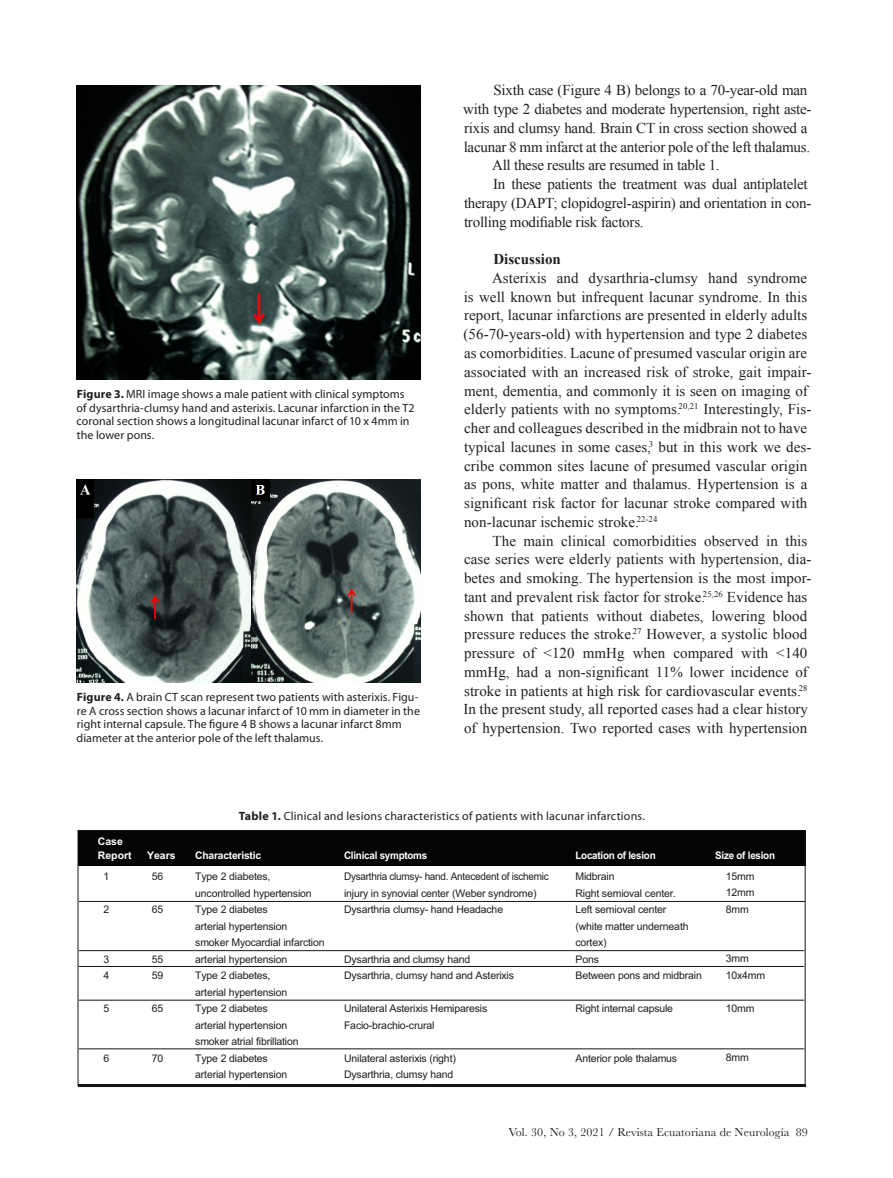
<style>
.page{position:relative;width:893px;height:1178px;background:#fff}
.page>*{position:absolute;margin:0;border:0;box-sizing:border-box;transform-origin:0 0}
.t1{font:15px/18.8px "Times New Roman";letter-spacing:.005em;color:#231f20}
.t2{font:15px/18.8px "Times New Roman";letter-spacing:-.015em;color:#231f20}
.t3{font:700 15px "Times New Roman";color:#231f20}
.pie_de_foto{font:12px/13.5px "Myriad Pro";letter-spacing:.005em;color:#231f20}
.t4{font:12px "Baskerville";letter-spacing:.01em;color:#231f20}
.t5{font:10.5px/16.5px "Arial";letter-spacing:-.015em;color:#211d1e}
.t6{font:10.5px/16.5px "Arial";letter-spacing:-.015em;color:#211d1e;scale:.95 1}
.t7{font:700 10.5px "Arial";letter-spacing:-.025em;color:#fff;scale:.94 1}
.t8{font:700 10.5px "Arial";letter-spacing:-.025em;color:#fff}
.t9{font:700 10.5px/13.5px "Arial";color:#fff}
.s1{font-weight:700}
</style>
<div class="page">
<img style="left:76px;top:85px;width:345px;height:295px">
<img style="left:76px;top:479px;width:345px;height:203px">
<div style="left:78px;top:830px;width:727px;height:36px;background:#040503"></div>
<hr style="left:78px;top:1084px;width:727px;height:2px;background:#181415">
<hr style="left:79px;top:901px;width:726px;height:1px;background:#181415">
<hr style="left:79px;top:950px;width:725px;height:1px;background:#181415">
<hr style="left:79px;top:1000px;width:725px;height:1px;background:#181415">
<hr style="left:79px;top:1048px;width:725px;height:1px;background:#181415">
<hr style="left:79px;top:966px;width:725px;height:1px;background:#181415">
<p class="pie_de_foto" style="left:77px;top:387px;width:340px"><span class="s1">Figure 3.</span> MRI image shows a male patient with clinical symptoms of dysarthria-clumsy hand and asterixis. Lacunar infarction in the T2 coronal section shows a longitudinal lacunar infarct of 10 x 4mm in the lower pons.</p>
<p class="pie_de_foto" style="left:77px;top:691px;width:345px"><span class="s1">Figure 4.</span> A brain CT scan represent two patients with asterixis. Figu&shy;re A cross section shows a lacunar infarct of 10 mm in diameter in the right internal capsule. The figure 4 B shows a lacunar infarct 8mm diameter at the anterior pole of the left thalamus.</p>
<p class="t2" style="left:463px;top:81px;width:350px;text-indent:30px">Sixth case (Figure 4 B) belongs to a 70-year-old man with type 2 diabetes and moderate hypertension, right aste&shy;rixis and clumsy hand. Brain CT in cross section showed a lacunar 8 mm infarct at the anterior pole of the left thalamus.</p>
<p class="t2" style="left:492px;top:156px;width:229px">All these results are resumed in table 1.</p>
<p class="t2" style="left:464px;top:175px;width:349px;text-indent:29px">In these patients the treatment was dual antiplatelet therapy (DAPT; clopidogrel-aspirin) and orientation in con&shy;trolling modifiable risk factors.</p>
<p class="t3" style="left:493px;top:249px;width:69px">Discussion</p>
<p class="t1" style="left:463px;top:268px;width:349px;text-indent:29px">Asterixis and dysarthria-clumsy hand syndrome is well known but infrequent lacunar syndrome. In this report, lacunar infarctions are presented in elderly adults (56-70-years-old) with hypertension and type 2 diabetes as comorbidities. Lacune of presumed vascular origin are associated with an increased risk of stroke, gait impair&shy;ment, dementia, and commonly it is seen on imaging of elderly patients with no symptoms.<sup>20,21</sup> Interestingly, Fis&shy;cher and colleagues described in the midbrain not to have typical lacunes in some cases,<sup>3</sup> but in this work we des&shy;cribe common sites lacune of presumed vascular origin as pons, white matter and thalamus. Hypertension is a significant risk factor for lacunar stroke compared with non-lacunar ischemic stroke.<sup>22-24</sup></p>
<p class="t1" style="left:463px;top:531px;width:349px;text-indent:29px">The main clinical comorbidities observed in this case series were elderly patients with hypertension, dia&shy;betes and smoking. The hypertension is the most impor&shy;tant and prevalent risk factor for stroke.<sup>25,26</sup> Evidence has shown that patients without diabetes, lowering blood pressure reduces the stroke.<sup>27</sup> However, a systolic blood pressure of &lt;120 mmHg when compared with &lt;140 mmHg, had a non-significant 11% lower incidence of stroke in patients at high risk for cardiovascular events.<sup>28<br></sup>In the present study, all reported cases had a clear history of hypertension. Two reported cases with hypertension</p>
<p class="t9" style="left:98px;top:835px;width:35px">Case<br>Report</p>
<p class="t5" style="left:104px;top:868px;width:7px">1</p>
<p class="t5" style="left:104px;top:901px;width:7px">2</p>
<p class="t8" style="left:147px;top:848px;width:30px">Years</p>
<p class="t5" style="left:152px;top:868px;width:13px">56</p>
<p class="t5" style="left:152px;top:901px;width:13px">65</p>
<p class="t5" style="left:104px;top:951px;width:7px">3<br>4</p>
<p class="t5" style="left:104px;top:1000px;width:7px">5</p>
<p class="t5" style="left:104px;top:1050px;width:7px">6</p>
<p class="t5" style="left:152px;top:951px;width:13px">55<br>59</p>
<p class="t5" style="left:152px;top:1000px;width:13px">65</p>
<p class="t5" style="left:152px;top:1050px;width:13px">70</p>
<p class="pie_de_foto" style="left:239px;top:809px;width:408px"><span class="s1">Table 1.</span> Clinical and lesions characteristics of patients with lacunar infarctions.</p>
<p class="t8" style="left:195px;top:848px;width:67px">Characteristic</p>
<p class="t7" style="left:344px;top:848px;width:90px">Clinical symptoms</p>
<p class="t7" style="left:575px;top:848px;width:87px">Location of lesion</p>
<p class="t7" style="left:715px;top:848px;width:65px">Size of lesion</p>
<p class="t6" style="left:344px;top:868px;width:217px">Dysarthria clumsy- hand. Antecedent of ischemic injury in synovial center (Weber syndrome)<br>Dysarthria clumsy- hand Headache</p>
<p class="t5" style="left:344px;top:951px;width:171px">Dysarthria and clumsy hand<br>Dysarthria, clumsy hand and Asterixis</p>
<p class="t5" style="left:344px;top:1000px;width:145px">Unilateral Asterixis Hemiparesis<br>Facio-brachio-crural</p>
<p class="t5" style="left:344px;top:1050px;width:113px">Unilateral asterixis (right)<br>Dysarthria, clumsy hand</p>
<p class="t5" style="left:195px;top:868px;width:131px">Type 2 diabetes, uncontrolled hypertension<br>Type 2 diabetes<br>arterial hypertension<br>smoker Myocardial infarction arterial hypertension<br>Type 2 diabetes,<br>arterial hypertension<br>Type 2 diabetes<br>arterial hypertension<br>smoker atrial fibrillation<br>Type 2 diabetes<br>arterial hypertension</p>
<p class="t5" style="left:575px;top:868px;width:128px">Midbrain<br>Right semioval center.<br>Left semioval center<br>(white matter underneath cortex)<br>Pons<br>Between pons and midbrain</p>
<p class="t5" style="left:575px;top:1000px;width:99px">Right internal capsule</p>
<p class="t5" style="left:575px;top:1050px;width:103px">Anterior pole thalamus</p>
<p class="t5" style="left:726px;top:868px;width:30px;text-align:justify">15mm 12mm 8mm</p>
<p class="t5" style="left:726px;top:950px;width:41px">3mm<br>10x4mm</p>
<p class="t5" style="left:726px;top:1000px;width:30px">10mm</p>
<p class="t5" style="left:726px;top:1049px;width:25px">8mm</p>
<p class="t4" style="left:508px;top:1124px;width:301px">Vol. 30, No 3, 2021 / Revista Ecuatoriana de Neurología 89</p>
</div>
